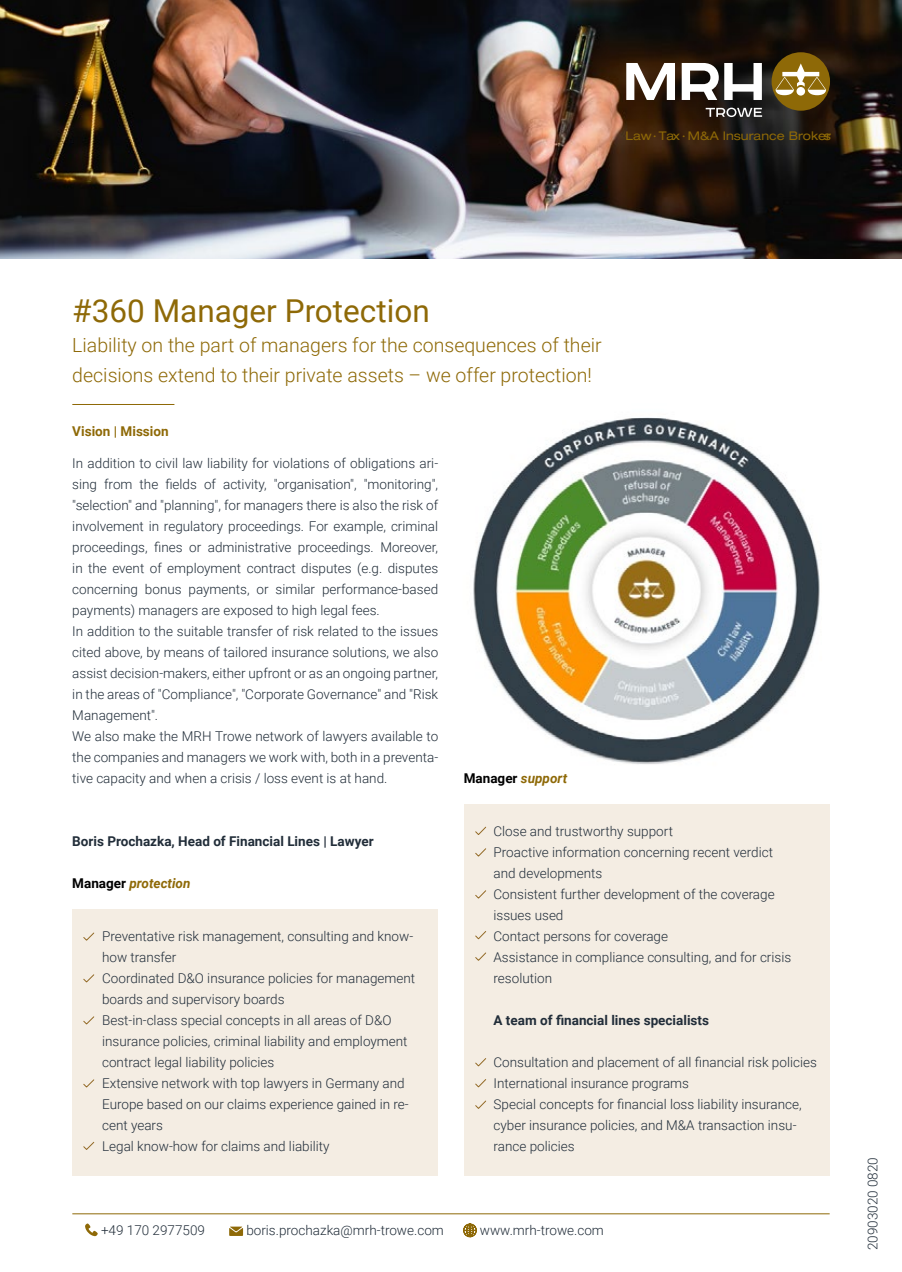
<style>
.page{position:relative;width:902px;height:1272px;background:#fff}
.page>*{position:absolute;margin:0;border:0;box-sizing:border-box;transform-origin:0 0}
.t1{font:31.5px "Roboto";color:#8e6907}
.t2{font:300 19.5px/30px "Roboto";color:#8e6907}
.t3{font:300 13.5px/21px "Roboto";color:#212d39}
.t4{font:700 13.5px "Roboto";color:#212d39}
.t5{font:italic 700 13.5px "Roboto";color:#8e6907}
.t6{font:700 13.5px "Roboto";color:#8e6907}
.t7{font:700 13.5px "Roboto";color:#000}
.t8{font:expanded 12px "Helvetica Neue LT Std";color:#8e6907}
.s1{font-style:normal;color:#000}
.s2{font-style:italic;color:#8e6907}
</style>
<div class="page">
<img style="left:473px;top:417px;width:347px;height:347px">
<img style="left:0;top:0;width:901px;height:258px">
<hr style="left:72px;top:404px;width:102px;height:1px;background:#8e6907">
<div style="left:72px;top:909px;width:366px;height:77px;background:#f4ede3"></div>
<div style="left:72px;top:951px;width:366px;height:77px;background:#f4ede3"></div>
<div style="left:72px;top:993px;width:366px;height:98px;background:#f4ede3"></div>
<div style="left:72px;top:1056px;width:366px;height:98px;background:#f4ede3"></div>
<div style="left:72px;top:1119px;width:366px;height:56px;background:#f4ede3"></div>
<div style="left:463px;top:804px;width:366px;height:56px;background:#f4ede3"></div>
<div style="left:463px;top:825px;width:366px;height:77px;background:#f4ede3"></div>
<div style="left:463px;top:867px;width:366px;height:77px;background:#f4ede3"></div>
<div style="left:463px;top:930px;width:366px;height:77px;background:#f4ede3"></div>
<div style="left:463px;top:993px;width:366px;height:77px;background:#f4ede3"></div>
<div style="left:463px;top:1056px;width:366px;height:119px;background:#f4ede3"></div>
<svg style="left:85px;top:1223px;width:13px;height:13px"></svg>
<svg style="left:229px;top:1226px;width:14px;height:9px"></svg>
<svg style="left:463px;top:1223px;width:14px;height:14px"></svg>
<hr style="left:72px;top:1213px;width:757px;height:1px;background:#8e6907">
<svg style="left:83px;top:932px;width:12px;height:9px"></svg>
<svg style="left:475px;top:826px;width:11px;height:9px"></svg>
<svg style="left:475px;top:848px;width:11px;height:9px"></svg>
<svg style="left:475px;top:890px;width:11px;height:9px"></svg>
<svg style="left:475px;top:931px;width:11px;height:8px"></svg>
<svg style="left:475px;top:952px;width:11px;height:9px"></svg>
<svg style="left:475px;top:1058px;width:11px;height:8px"></svg>
<svg style="left:475px;top:1079px;width:11px;height:8px"></svg>
<svg style="left:475px;top:1100px;width:11px;height:9px"></svg>
<svg style="left:83px;top:1141px;width:12px;height:9px"></svg>
<svg style="left:83px;top:974px;width:12px;height:9px"></svg>
<svg style="left:83px;top:1016px;width:12px;height:9px"></svg>
<svg style="left:83px;top:1079px;width:12px;height:9px"></svg>
<svg style="left:626px;top:63px;width:49px;height:37px"></svg>
<svg style="left:724px;top:63px;width:37px;height:37px"></svg>
<svg style="left:681px;top:63px;width:37px;height:37px"></svg>
<svg style="left:705px;top:108px;width:57px;height:9px"></svg>
<div style="left:771px;top:52px;width:59px;height:59px;background:#8e6907;border-radius:50%"></div>
<svg style="left:775px;top:63px;width:51px;height:32px"></svg>
<p class="t8" style="left:625px;top:129px;width:207px">Law· Tax · M&amp;A Insurance Brokers</p>
<h1 class="t1" style="left:72px;top:288px;width:359px">#360 Manager Protection</h1>
<h2 class="t2" style="left:72px;top:329px;width:531px">Liability on the part of managers for the consequences of their decisions extend to their private assets – we offer protection!</h2>
<p class="t6" style="left:72px;top:422px;width:98px">Vision | Mission</p>
<p class="t3" style="left:72px;top:452px;width:367px">In addition to civil law liability for violations of obligations ari&shy;sing from the fields of activity, "organisation", "monitoring", "selection" and "planning", for managers there is also the risk of involvement in regulatory proceedings. For example, criminal proceedings, fines or administrative proceedings. Moreover, in the event of employment contract disputes (e.g. disputes concerning bonus payments, or similar performance-based payments) managers are exposed to high legal fees.<br>In addition to the suitable transfer of risk related to the issues cited above, by means of tailored insurance solutions, we also assist decision-makers, either upfront or as an ongoing partner, in the areas of "Compliance", "Corporate Governance" and "Risk Management".<br>We also make the MRH Trowe network of lawyers available to the companies and managers we work with, both in a preventa&shy;tive capacity and when a crisis / loss event is at hand.</p>
<p class="t4" style="left:72px;top:832px;width:303px">Boris Prochazka, Head of Financial Lines | Lawyer</p>
<p class="t5" style="left:72px;top:874px;width:120px"><span class="s1">Manager</span> protection</p>
<p class="t3" style="left:102px;top:925px;width:314px">Preventative risk management, consulting and know&shy;how transfer<br>Coordinated D&amp;O insurance policies for management boards and supervisory boards<br>Best-in-class special concepts in all areas of D&amp;O insurance policies, criminal liability and employment contract legal liability policies<br>Extensive network with top lawyers in Germany and Europe based on our claims experience gained in re&shy;cent years<br>Legal know-how for claims and liability</p>
<p class="t7" style="left:463px;top:768px;width:105px">Manager <span class="s2">support</span></p>
<p class="t3" style="left:493px;top:819px;width:299px">Close and trustworthy support<br>Proactive information concerning recent verdict and developments<br>Consistent further development of the coverage issues used<br>Contact persons for coverage<br>Assistance in compliance consulting, and for crisis resolution</p>
<p class="t4" style="left:493px;top:1010px;width:217px">A team of financial lines specialists</p>
<p class="t3" style="left:493px;top:1050px;width:325px">Consultation and placement of all financial risk policies International insurance programs<br>Special concepts for financial loss liability insurance, cyber insurance policies, and M&amp;A transaction insu&shy;rance policies</p>
<p class="t3" style="left:101px;top:1218px;width:105px">+49 170 2977509</p>
<p class="t3" style="left:246px;top:1218px;width:199px">boris.prochazka@mrh-trowe.com</p>
<p class="t3" style="left:480px;top:1218px;width:125px">www.mrh-trowe.com</p>
<p class="t3" style="left:861px;top:1250px;width:95px;rotate:-90deg">20903020 0820</p>
</div>
